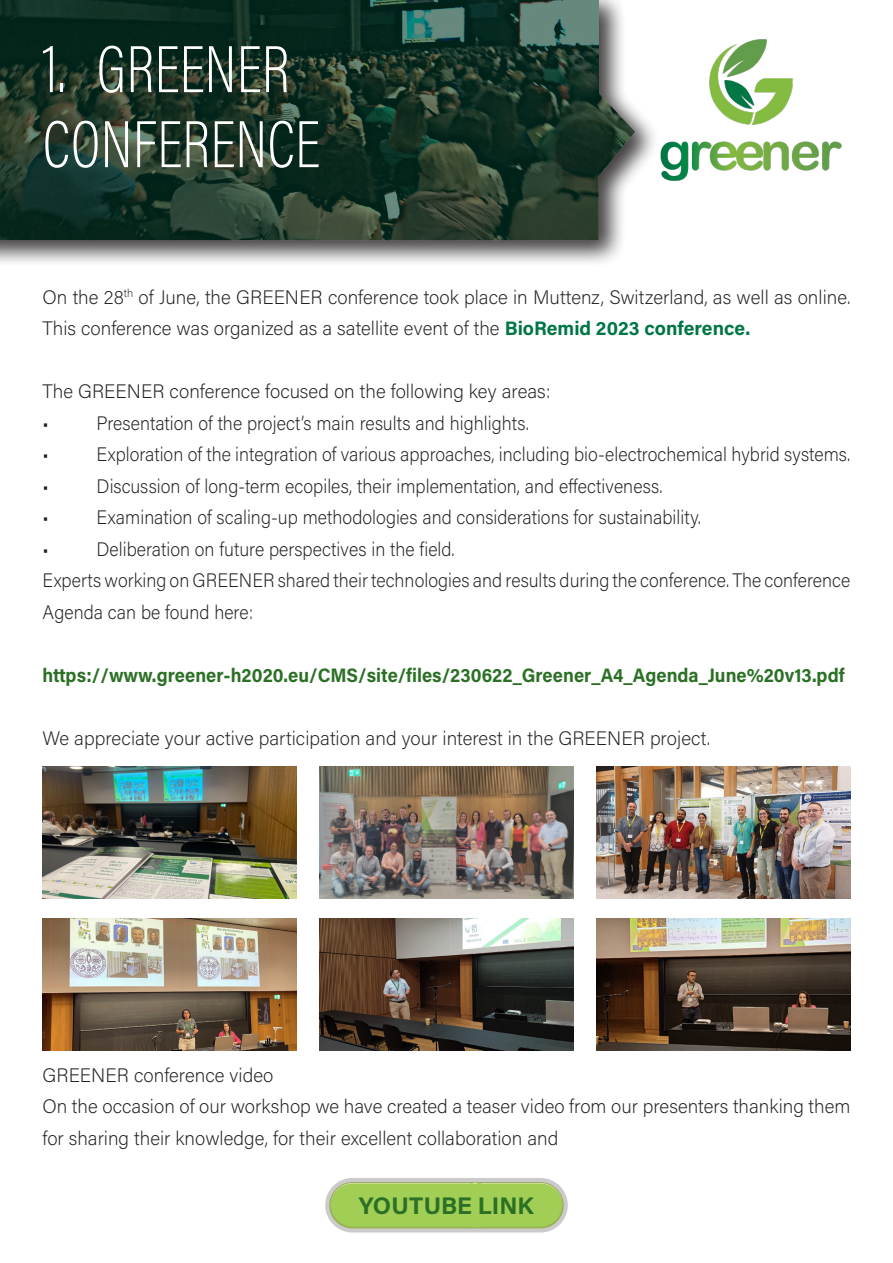
<style>
.page{position:relative;width:893px;height:1263px;background:#fff}
.page>*{position:absolute;margin:0;border:0;box-sizing:border-box;transform-origin:0 0}
.t1{font:67.5px "Acumin Variable Concept";color:#fff;scale:.95 1}
.t2{font:24px "Acumin Variable Concept";color:#2b7025}
.t3{font:19.5px/31.5px "Acumin Variable Concept";color:#231f20;scale:.94 1}
.t4{font:19.5px/31.5px "Acumin Variable Concept";color:#231f20}
.t5{font:19.5px "Acumin Variable Concept";color:#2b7025;scale:.94 1}
.s1{color:#007645}
.s2{font-family:"PF Din Text Comp Pro";font-weight:700}
</style>
<div class="page">
<img style="left:660px;top:39px;width:182px;height:142px">
<div style="left:0;top:0;width:660px;height:267px;background:#231f20;opacity:.75"></div>
<svg style="left:0;top:0;width:635px;height:240px;background:#243e31"></svg>
<div style="left:325px;top:1178px;width:243px;height:54px;background:#cbcbcb;border-radius:27px"></div>
<svg style="left:329px;top:1182px;width:235px;height:46px"></svg>
<svg style="left:330px;top:1183px;width:233px;height:45px;background:#a3cd5a"></svg>
<img style="left:43px;top:767px;width:253px;height:132px">
<img style="left:43px;top:918px;width:253px;height:132px">
<img style="left:320px;top:767px;width:253px;height:132px">
<img style="left:320px;top:918px;width:253px;height:132px">
<img style="left:597px;top:767px;width:253px;height:132px">
<img style="left:597px;top:918px;width:253px;height:132px">
<p class="t1" style="left:43px;top:22px;width:262px">1. GREENER</p>
<p class="t1" style="left:43px;top:97px;width:294px">CONFERENCE</p>
<p class="t4" style="left:43px;top:280px;width:809px">On the 28<sup>th</sup> of June, the GREENER conference took place in Muttenz, Switzerland, as well as online.<br>This conference was organized as a satellite event of the <span class="s1">BioRemid 2023 conference.</span></p>
<p class="t4" style="left:43px;top:375px;width:509px">The GREENER conference focused on the following key areas:</p>
<p class="t3" style="left:43px;top:406px;width:8px">•</p>
<p class="t3" style="left:97px;top:406px;width:462px">Presentation of the project’s main results and highlights.</p>
<p class="t3" style="left:43px;top:438px;width:8px">•</p>
<p class="t3" style="left:97px;top:438px;width:804px">Exploration of the integration of various approaches, including bio-electrochemical hybrid systems.</p>
<p class="t3" style="left:43px;top:469px;width:8px">•</p>
<p class="t3" style="left:97px;top:469px;width:604px">Discussion of long-term ecopiles, their implementation, and effectiveness.</p>
<p class="t3" style="left:43px;top:501px;width:8px">•</p>
<p class="t3" style="left:97px;top:501px;width:644px">Examination of scaling-up methodologies and considerations for sustainability.</p>
<p class="t3" style="left:43px;top:532px;width:8px">•</p>
<p class="t3" style="left:97px;top:532px;width:382px">Deliberation on future perspectives in the field.</p>
<p class="t3" style="left:43px;top:564px;width:861px">Experts working on GREENER shared their technologies and results during the conference. The conference<br>Agenda can be found here:</p>
<p class="t5" style="left:43px;top:661px;width:855px">https://www.greener-h2020.eu/CMS/site/files/230622<span class="s2">_</span>Greener<span class="s2">_</span>A4<span class="s2">_</span>Agenda<span class="s2">_</span>June%20v13.pdf</p>
<p class="t4" style="left:43px;top:721px;width:669px">We appreciate your active participation and your interest in the GREENER project.</p>
<p class="t4" style="left:43px;top:1058px;width:232px">GREENER conference video</p>
<p class="t4" style="left:43px;top:1090px;width:809px">On the occasion of our workshop we have created a teaser video from our presenters thanking them for sharing their knowledge, for their excellent collaboration and</p>
<p class="t2" style="left:359px;top:1189px;width:177px">YOUTUBE LINK</p>
</div>
